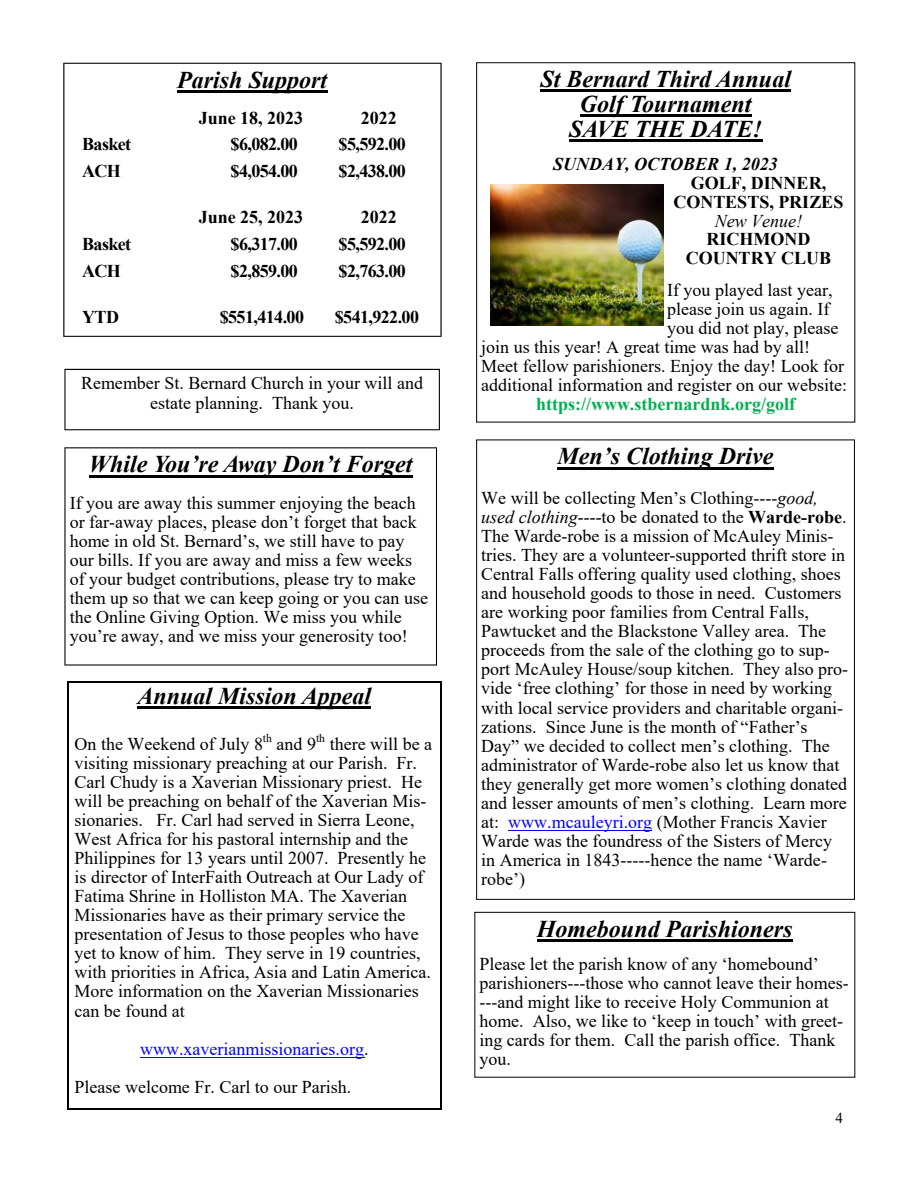
<style>
.page{position:relative;width:918px;height:1188px;background:#fff}
.page>*{position:absolute;margin:0;border:0;box-sizing:border-box;transform-origin:0 0}
.t1{font:italic 700 24px/25px "Times New Roman";color:#000;text-align:center}
.t2{font:18px/19px "Times New Roman";color:#000}
.t3{font:700 18px/18.8px "Times New Roman";color:#000;text-align:center}
.t4{font:700 18px "Times New Roman";color:#00b050}
.t5{font:italic 700 18px "Times New Roman";color:#000}
.t6{font:italic 18px "Times New Roman";color:#000}
.t7{font:15px "Times New Roman";color:#000}
.s1{color:#00f}
.s2{font-style:italic}
.s3{font-weight:700}
</style>
<div class="page">
<svg style="left:64px;top:447px;width:373px;height:219px"></svg>
<hr style="left:89px;top:475px;width:323px;height:2px;background:#000">
<svg style="left:63px;top:63px;width:379px;height:274px"></svg>
<hr style="left:177px;top:90px;width:150px;height:3px;background:#000">
<svg style="left:64px;top:369px;width:376px;height:61px"></svg>
<div style="left:474px;top:912px;width:381px;height:166px;border:1px solid #000"></div>
<hr style="left:537px;top:939px;width:255px;height:3px;background:#000">
<div style="left:476px;top:62px;width:379px;height:360px;border:1px solid #000"></div>
<hr style="left:540px;top:90px;width:251px;height:2px;background:#000">
<hr style="left:580px;top:115px;width:172px;height:2px;background:#000">
<hr style="left:569px;top:140px;width:193px;height:2px;background:#000">
<img style="left:490px;top:184px;width:173px;height:141px">
<hr style="left:557px;top:467px;width:216px;height:2px;background:#000">
<hr style="left:508px;top:830px;width:144px;height:1px;background:#00f">
<hr style="left:67px;top:681px;width:2px;height:429px;background:#000">
<hr style="left:440px;top:681px;width:2px;height:429px;background:#000">
<hr style="left:67px;top:681px;width:375px;height:2px;background:#000">
<hr style="left:67px;top:1109px;width:375px;height:1px;background:#000">
<hr style="left:137px;top:707px;width:234px;height:2px;background:#000">
<hr style="left:140px;top:1057px;width:224px;height:1px;background:#00f">
<h1 class="t1" style="left:177px;top:67px;width:151px">Parish Support</h1>
<p class="t3" style="left:199px;top:108px;width:106px">June 18, 2023</p>
<p class="t3" style="left:361px;top:108px;width:37px">2022</p>
<p class="t3" style="left:82px;top:135px;width:51px">Basket</p>
<p class="t3" style="left:231px;top:135px;width:69px">$6,082.00</p>
<p class="t3" style="left:339px;top:135px;width:69px">$5,592.00</p>
<p class="t3" style="left:82px;top:161px;width:40px">ACH</p>
<p class="t3" style="left:231px;top:161px;width:69px">$4,054.00</p>
<p class="t3" style="left:339px;top:161px;width:69px">$2,438.00</p>
<p class="t3" style="left:199px;top:208px;width:106px">June 25, 2023</p>
<p class="t3" style="left:361px;top:208px;width:37px">2022</p>
<p class="t3" style="left:82px;top:234px;width:51px">Basket</p>
<p class="t3" style="left:231px;top:234px;width:69px">$6,317.00</p>
<p class="t3" style="left:339px;top:234px;width:69px">$5,592.00</p>
<p class="t3" style="left:82px;top:261px;width:40px">ACH</p>
<p class="t3" style="left:231px;top:261px;width:69px">$2,859.00</p>
<p class="t3" style="left:339px;top:261px;width:69px">$2,763.00</p>
<p class="t3" style="left:82px;top:308px;width:38px">YTD</p>
<p class="t3" style="left:220px;top:308px;width:86px">$551,414.00</p>
<p class="t3" style="left:335px;top:308px;width:86px">$541,922.00</p>
<p class="t2" style="left:81px;top:374px;width:343px;text-align:center">Remember St. Bernard Church in your will and estate planning. Thank you.</p>
<h1 class="t1" style="left:89px;top:452px;width:325px">While You’re Away Don’t Forget</h1>
<p class="t2" style="left:70px;top:493px;width:360px">If you are away this summer enjoying the beach or far-away places, please don’t forget that back home in old St. Bernard’s, we still have to pay our bills. If you are away and miss a few weeks of your budget contributions, please try to make them up so that we can keep going or you can use the Online Giving Option. We miss you while you’re away, and we miss your generosity too!</p>
<h1 class="t1" style="left:137px;top:684px;width:235px">Annual Mission Appeal</h1>
<p class="t2" style="left:75px;top:734px;width:359px">On the Weekend of July 8<sup>th</sup> and 9<sup>th</sup> there will be a visiting missionary preaching at our Parish. Fr.<br>Carl Chudy is a Xaverian Missionary priest. He will be preaching on behalf of the Xaverian Mis&shy;sionaries. Fr. Carl had served in Sierra Leone, West Africa for his pastoral internship and the Philippines for 13 years until 2007. Presently he is director of InterFaith Outreach at Our Lady of Fatima Shrine in Holliston MA. The Xaverian Missionaries have as their primary service the presentation of Jesus to those peoples who have yet to know of him. They serve in 19 countries, with priorities in Africa, Asia and Latin America.<br>More information on the Xaverian Missionaries can be found at</p>
<p class="t2" style="left:75px;top:1030px;width:296px;line-height:38.1px;text-indent:66px"><span class="s1">www.xaverianmissionaries.org</span>.<br>Please welcome Fr. Carl to our Parish.</p>
<h1 class="t1" style="left:540px;top:66px;width:252px">St Bernard Third Annual<br>Golf Tournament<br>SAVE THE DATE!</h1>
<p class="t5" style="left:553px;top:154px;width:226px">SUNDAY, OCTOBER 1, 2023</p>
<p class="t3" style="left:673px;top:173px;width:171px">GOLF, DINNER,<br>CONTESTS, PRIZES</p>
<p class="t6" style="left:715px;top:211px;width:89px">New Venue!</p>
<p class="t3" style="left:686px;top:230px;width:147px">RICHMOND<br>COUNTRY CLUB</p>
<p class="t2" style="left:667px;top:280px;width:167px">If you played last year,</p>
<p class="t2" style="left:667px;top:299px;width:164px">please join us again. If</p>
<p class="t2" style="left:667px;top:318px;width:173px">you did not play, please</p>
<p class="t2" style="left:481px;top:337px;width:331px">join us this year! A great time was had by all!</p>
<p class="t2" style="left:481px;top:356px;width:364px">Meet fellow parishioners. Enjoy the day! Look for</p>
<p class="t2" style="left:481px;top:376px;width:367px">additional information and register on our website:</p>
<p class="t4" style="left:536px;top:394px;width:261px">https://www.stbernardnk.org/golf</p>
<h1 class="t1" style="left:557px;top:444px;width:218px">Men’s Clothing Drive</h1>
<p class="t2" style="left:481px;top:488px;width:369px">We will be collecting Men’s Clothing----<span class="s2">good, used clothing----</span>to be donated to the <span class="s3">Warde-robe</span>.<br>The Warde-robe is a mission of McAuley Minis&shy;tries. They are a volunteer-supported thrift store in Central Falls offering quality used clothing, shoes and household goods to those in need. Customers are working poor families from Central Falls, Pawtucket and the Blackstone Valley area. The proceeds from the sale of the clothing go to sup&shy;port McAuley House/soup kitchen. They also pro&shy;vide ‘free clothing’ for those in need by working with local service providers and charitable organi&shy;zations. Since June is the month of “Father’s Day” we decided to collect men’s clothing. The administrator of Warde-robe also let us know that they generally get more women’s clothing donated and lesser amounts of men’s clothing. Learn more at: <span class="s1">www.mcauleyri.org</span> (Mother Francis Xavier Warde was the foundress of the Sisters of Mercy in America in 1843-----hence the name ‘Warde&shy;robe’)</p>
<h1 class="t1" style="left:537px;top:916px;width:257px">Homebound Parishioners</h1>
<p class="t2" style="left:479px;top:954px;width:371px">Please let the parish know of any ‘homebound’ parishioners---those who cannot leave their homes----and might like to receive Holy Communion at home. Also, we like to ‘keep in touch’ with greet&shy;ing cards for them. Call the parish office. Thank you.</p>
<p class="t7" style="left:835px;top:1109px;width:9px">4</p>
</div>
